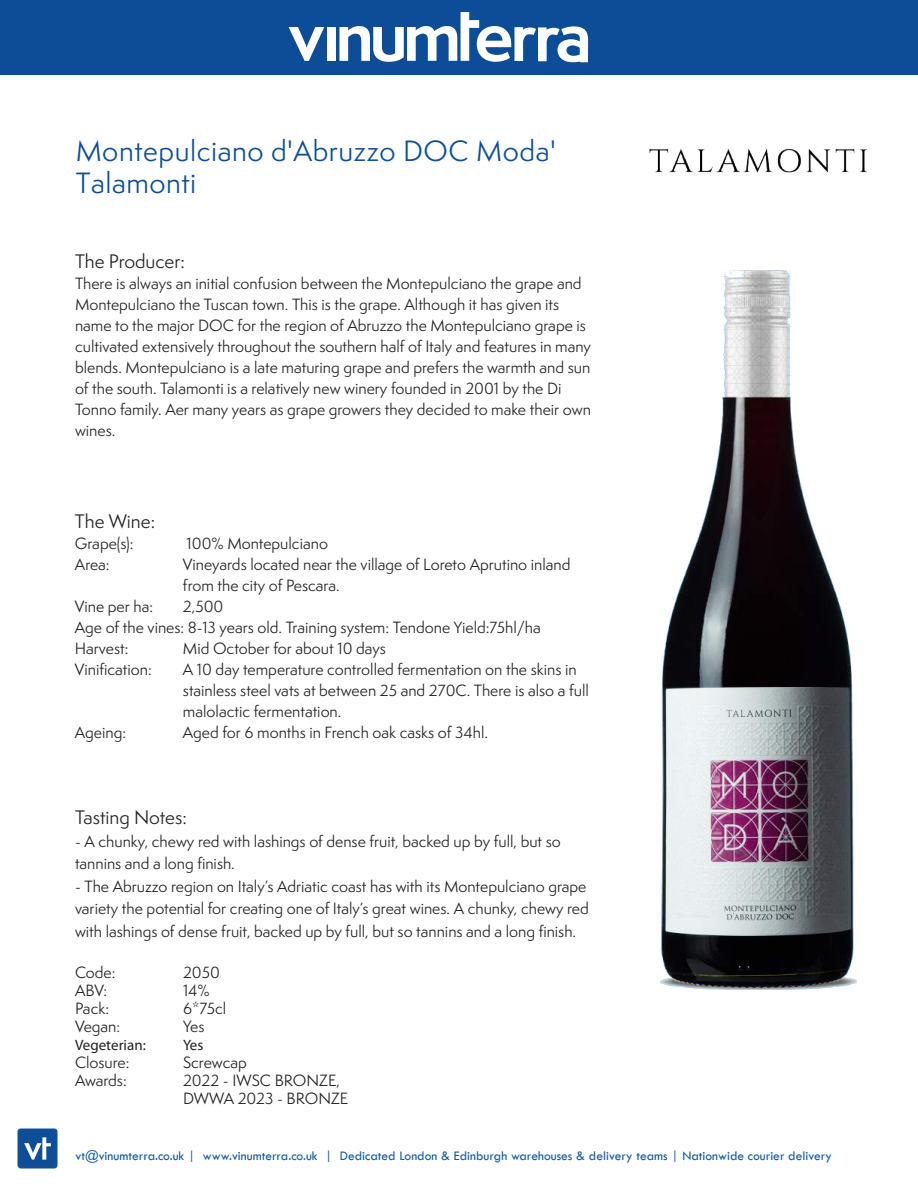
<style>
.page{position:relative;width:918px;height:1188px;background:#fff}
.page>*{position:absolute;margin:0;border:0;box-sizing:border-box;transform-origin:0 0}
.t1{font:27px/32.4px "Semplicita Pro";letter-spacing:.02em;color:#0d4d97}
.t2{font:18px "Semplicita Pro";color:#231f20}
.t3{font:15px/21px "Semplicita Pro";color:#231f20}
.t4{font:15px "Myriad Pro";color:#231f20}
.t5{font:13.5px "Tw Cen";color:#1159a2}
</style>
<div class="page">
<div style="left:0;top:0;width:918px;height:75px;background:#0d4d97"></div>
<img style="left:17px;top:1128px;width:41px;height:40px">
<svg style="left:289px;top:27px;width:35px;height:34px"></svg>
<div style="left:328px;top:27px;width:8px;height:34px;background:#fff"></div>
<svg style="left:339px;top:12px;width:249px;height:50px"></svg>
<img style="left:650px;top:148px;width:217px;height:25px">
<img style="left:660px;top:270px;width:196px;height:720px">
<h1 class="t1" style="left:76px;top:134px;width:482px">Montepulciano d'Abruzzo DOC Moda'<br>Talamonti</h1>
<p class="t2" style="left:75px;top:248px;width:111px">The Producer:</p>
<p class="t3" style="left:75px;top:273px;width:518px">There is always an initial confusion between the Montepulciano the grape and Montepulciano the Tuscan town. This is the grape. Although it has given its name to the major DOC for the region of Abruzzo the Montepulciano grape is cultivated extensively throughout the southern half of Italy and features in many blends. Montepulciano is a late maturing grape and prefers the warmth and sun of the south. Talamonti is a relatively new winery founded in 2001 by the Di Tonno family. Aer many years as grape growers they decided to make their own wines.</p>
<p class="t2" style="left:75px;top:509px;width:82px">The Wine:</p>
<p class="t3" style="left:75px;top:533px;width:60px">Grape(s):</p>
<p class="t3" style="left:187px;top:533px;width:143px">100% Montepulciano</p>
<p class="t3" style="left:75px;top:554px;width:36px">Area:</p>
<p class="t3" style="left:183px;top:554px;width:389px">Vineyards located near the village of Loreto Aprutino inland from the city of Pescara.</p>
<p class="t3" style="left:75px;top:596px;width:80px">Vine per ha:</p>
<p class="t3" style="left:75px;top:596px;width:467px;text-indent:108px">2,500<br>Age of the vines: 8-13 years old. Training system: Tendone Yield:75hl/ha<br>Harvest:</p>
<p class="t3" style="left:183px;top:638px;width:204px">Mid October for about 10 days</p>
<p class="t3" style="left:75px;top:659px;width:78px">Vinification:</p>
<p class="t3" style="left:183px;top:659px;width:407px">A 10 day temperature controlled fermentation on the skins in stainless steel vats at between 25 and 270C. There is also a full malolactic fermentation.</p>
<p class="t3" style="left:75px;top:722px;width:53px">Ageing:</p>
<p class="t3" style="left:183px;top:722px;width:306px">Aged for 6 months in French oak casks of 34hl.</p>
<p class="t2" style="left:75px;top:805px;width:113px">Tasting Notes:</p>
<p class="t3" style="left:75px;top:830px;width:487px;line-height:22.5px">- A chunky, chewy red with lashings of dense fruit, backed up by full, but so tannins and a long finish.</p>
<p class="t3" style="left:75px;top:875px;width:515px;line-height:22.5px">- The Abruzzo region on Italy’s Adriatic coast has with its Montepulciano grape variety the potential for creating one of Italy’s great wines. A chunky, chewy red with lashings of dense fruit, backed up by full, but so tannins and a long finish.</p>
<p class="t3" style="left:75px;top:962px;width:42px">Code:</p>
<p class="t3" style="left:183px;top:962px;width:38px">2050</p>
<p class="t3" style="left:75px;top:980px;width:34px">ABV:</p>
<p class="t3" style="left:183px;top:980px;width:28px">14%</p>
<p class="t3" style="left:75px;top:998px;width:36px">Pack:</p>
<p class="t3" style="left:183px;top:998px;width:45px">6*75cl</p>
<p class="t3" style="left:75px;top:1016px;width:47px">Vegan:</p>
<p class="t3" style="left:183px;top:1016px;width:23px">Yes</p>
<p class="t4" style="left:75px;top:1036px;width:72px">Vegeterian:</p>
<p class="t4" style="left:183px;top:1036px;width:22px">Yes</p>
<p class="t3" style="left:75px;top:1052px;width:56px">Closure:</p>
<p class="t3" style="left:183px;top:1052px;width:65px">Screwcap</p>
<p class="t3" style="left:75px;top:1070px;width:53px">Awards:</p>
<p class="t3" style="left:183px;top:1071px;width:167px;line-height:18px">2022 - IWSC BRONZE,<br>DWWA 2023 - BRONZE</p>
<p class="t5" style="left:75px;top:1148px;width:758px">vt@vinumterra.co.uk | www.vinumterra.co.uk | Dedicated London &amp; Edinburgh warehouses &amp; delivery teams | Nationwide courier delivery</p>
</div>
